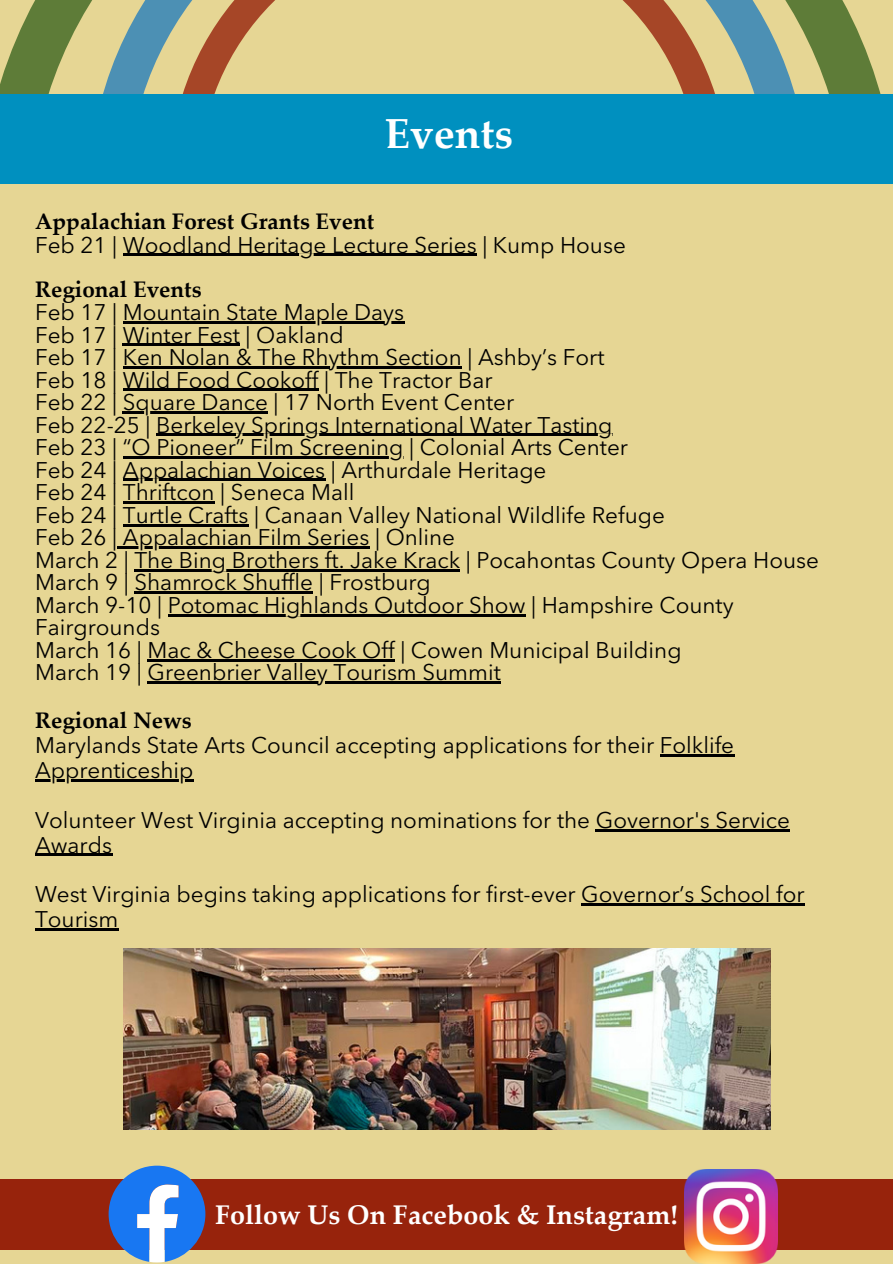
<style>
.page{position:relative;width:893px;height:1264px;background:#fff}
.page>*{position:absolute;margin:0;border:0;box-sizing:border-box;transform-origin:0 0}
.t1{font:700 42px "Palatino Linotype";color:#fff}
.t2{font:700 27px "Palatino Linotype";color:#fff}
.t3{font:22.5px/22.5px "Avenir Next LT Pro";color:#000}
.t4{font:700 22.5px "Palatino Linotype";color:#000}
</style>
<div class="page">
<div style="left:0;top:0;width:892px;height:1263px;background:#e6d694"></div>
<svg style="left:0;top:0;width:892px;height:95px;fill:#5e7c38"></svg>
<svg style="left:89px;top:0;width:719px;height:95px"></svg>
<div style="left:0;top:95px;width:892px;height:89px;background:#0090bf"></div>
<div style="left:0;top:1178px;width:892px;height:71px;background:#97230c"></div>
<svg style="left:109px;top:1165px;width:96px;height:97px"></svg>
<img style="left:684px;top:1169px;width:93px;height:93px">
<hr style="left:123px;top:254px;width:353px;height:2px;background:#000">
<hr style="left:123px;top:321px;width:281px;height:2px;background:#000">
<hr style="left:123px;top:344px;width:117px;height:2px;background:#000">
<hr style="left:123px;top:366px;width:339px;height:2px;background:#000">
<hr style="left:123px;top:389px;width:195px;height:2px;background:#000">
<hr style="left:123px;top:411px;width:145px;height:2px;background:#000">
<hr style="left:156px;top:434px;width:456px;height:2px;background:#000">
<hr style="left:123px;top:456px;width:280px;height:2px;background:#000">
<hr style="left:123px;top:479px;width:202px;height:2px;background:#000">
<hr style="left:123px;top:501px;width:91px;height:2px;background:#000">
<hr style="left:123px;top:524px;width:125px;height:2px;background:#000">
<hr style="left:117px;top:546px;width:252px;height:2px;background:#000">
<hr style="left:134px;top:569px;width:326px;height:2px;background:#000">
<hr style="left:134px;top:591px;width:179px;height:2px;background:#000">
<hr style="left:168px;top:614px;width:357px;height:2px;background:#000">
<hr style="left:147px;top:659px;width:247px;height:2px;background:#000">
<hr style="left:147px;top:681px;width:354px;height:2px;background:#000">
<hr style="left:659px;top:754px;width:75px;height:2px;background:#000">
<hr style="left:35px;top:779px;width:158px;height:2px;background:#000">
<hr style="left:595px;top:828px;width:194px;height:3px;background:#000">
<hr style="left:35px;top:853px;width:77px;height:2px;background:#000">
<hr style="left:581px;top:903px;width:223px;height:2px;background:#000">
<hr style="left:35px;top:927px;width:83px;height:3px;background:#000">
<img style="left:123px;top:948px;width:647px;height:181px">
<p class="t1" style="left:385px;top:118px;width:130px">Events</p>
<p class="t4" style="left:35px;top:212px;width:340px">Appalachian Forest Grants Event</p>
<p class="t3" style="left:35px;top:235px;width:592px">Feb 21 | Woodland Heritage Lecture Series | Kump House</p>
<h1 class="t4" style="left:35px;top:280px;width:168px">Regional Events</h1>
<p class="t3" style="left:35px;top:303px;width:371px">Feb 17 | Mountain State Maple Days</p>
<p class="t3" style="left:35px;top:325px;width:310px">Feb 17 | Winter Fest | Oakland</p>
<p class="t3" style="left:35px;top:348px;width:571px">Feb 17 | Ken Nolan &amp; The Rhythm Section | Ashby’s Fort</p>
<p class="t3" style="left:35px;top:370px;width:459px">Feb 18 | Wild Food Cookoff | The Tractor Bar</p>
<p class="t3" style="left:35px;top:393px;width:480px">Feb 22 | Square Dance | 17 North Event Center</p>
<p class="t3" style="left:35px;top:415px;width:579px">Feb 22-25 | Berkeley Springs International Water Tasting</p>
<p class="t3" style="left:35px;top:438px;width:594px">Feb 23 | “O Pioneer” Film Screening | Colonial Arts Center</p>
<p class="t3" style="left:35px;top:460px;width:513px">Feb 24 | Appalachian Voices | Arthurdale Heritage</p>
<p class="t3" style="left:35px;top:483px;width:321px">Feb 24 | Thriftcon | Seneca Mall</p>
<p class="t3" style="left:35px;top:505px;width:631px">Feb 24 | Turtle Crafts | Canaan Valley National Wildlife Refuge</p>
<p class="t3" style="left:35px;top:528px;width:421px">Feb 26 | Appalachian Film Series | Online</p>
<p class="t3" style="left:35px;top:550px;width:785px">March 2 | The Bing Brothers ft. Jake Krack | Pocahontas County Opera House</p>
<p class="t3" style="left:35px;top:573px;width:397px">March 9 | Shamrock Shuffle | Frostburg</p>
<p class="t3" style="left:35px;top:595px;width:700px">March 9-10 | Potomac Highlands Outdoor Show | Hampshire County</p>
<p class="t3" style="left:35px;top:618px;width:648px">Fairgrounds<br>March 16 | Mac &amp; Cheese Cook Off | Cowen Municipal Building</p>
<p class="t3" style="left:35px;top:663px;width:467px">March 19 | Greenbrier Valley Tourism Summit</p>
<p class="t4" style="left:35px;top:711px;width:158px">Regional News</p>
<p class="t3" style="left:35px;top:736px;width:700px">Marylands State Arts Council accepting applications for their Folklife</p>
<p class="t3" style="left:35px;top:761px;width:160px">Apprenticeship</p>
<p class="t3" style="left:35px;top:810px;width:756px">Volunteer West Virginia accepting nominations for the Governor's Service</p>
<p class="t3" style="left:35px;top:835px;width:78px">Awards</p>
<p class="t3" style="left:35px;top:885px;width:770px">West Virginia begins taking applications for first-ever Governor’s School for</p>
<p class="t3" style="left:35px;top:909px;width:85px">Tourism</p>
<p class="t2" style="left:215px;top:1204px;width:464px">Follow Us On Facebook &amp; Instagram!</p>
</div>
